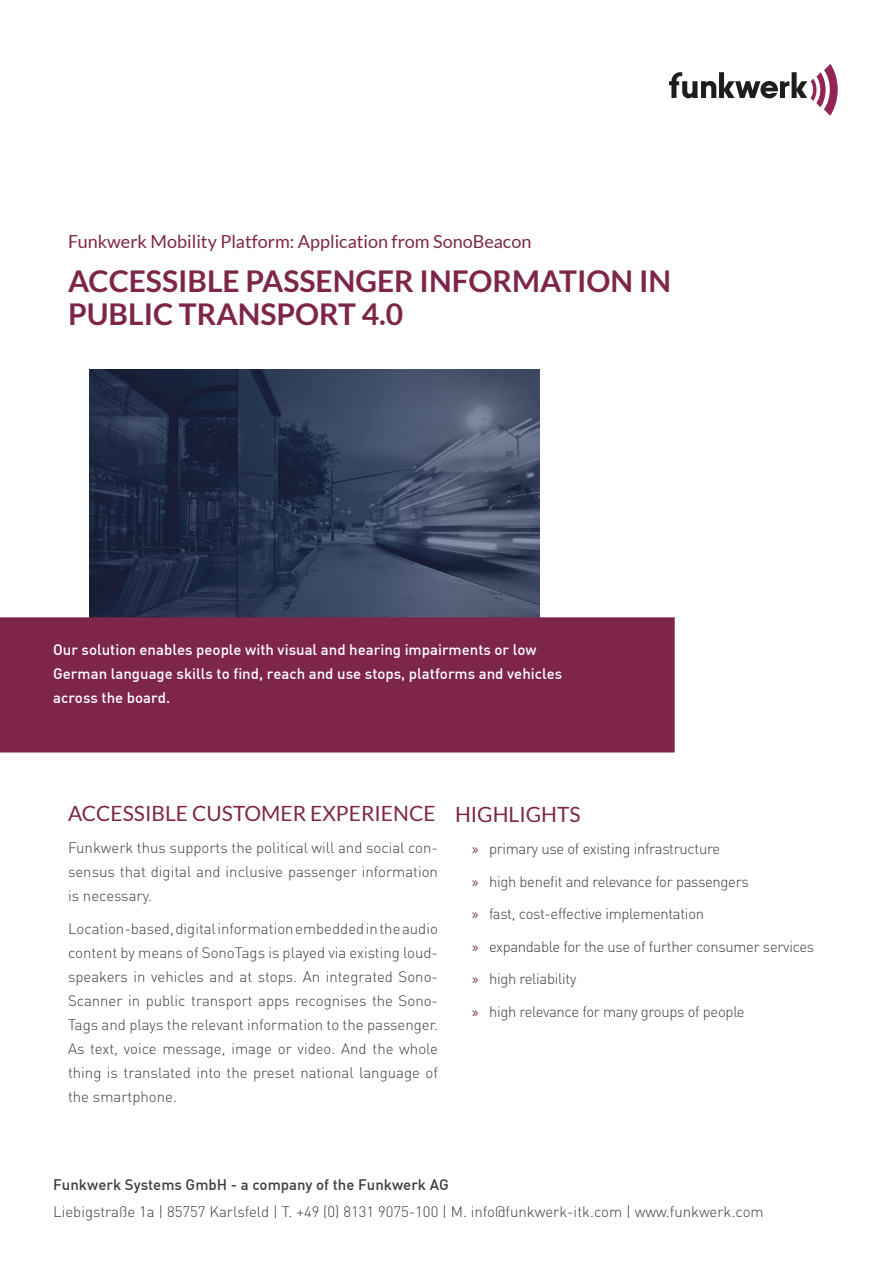
<style>
.page{position:relative;width:893px;height:1263px;background:#fff}
.page>*{position:absolute;margin:0;border:0;box-sizing:border-box;transform-origin:0 0}
.t1{font:700 30px/33px "Lato";color:#7e2649}
.t2{font:21px "Lato";color:#7e2649}
.t3{font:18px "Lato";color:#7e2649}
.t4{font:300 15px/24px "DIN";color:#3d3d3c;text-align:justify}
.t5{font:300 15px/32.5px "DIN";letter-spacing:-.02em;color:#3c3c3c}
.t6{font:500 15px/24px "DIN";color:#fff}
.t7{font:500 15px "DIN";color:#3d3d3c}
.s1{font-family:"Myriad Pro";font-weight:400;color:#7e2649}
.s2{color:#3d3d3c}
</style>
<div class="page">
<svg style="left:669px;top:64px;width:169px;height:52px"></svg>
<img style="left:89px;top:369px;width:450px;height:248px">
<div style="left:0;top:617px;width:675px;height:135px;background:#7e2649"></div>
<p class="t3" style="left:68px;top:232px;width:465px">Funkwerk Mobility Platform: Application from SonoBeacon</p>
<h1 class="t1" style="left:68px;top:264px;width:605px">ACCESSIBLE PASSENGER INFORMATION IN<br>PUBLIC TRANSPORT 4.0</h1>
<p class="t6" style="left:53px;top:637px;width:511px">Our solution enables people with visual and hearing impairments or low<br>German language skills to find, reach and use stops, platforms and vehicles across the board.</p>
<h2 class="t2" style="left:68px;top:801px;width:369px">ACCESSIBLE CUSTOMER EXPERIENCE</h2>
<p class="t4" style="left:68px;top:835px;width:371px">Funkwerk thus supports the political will and social con&shy;sensus that digital and inclusive passenger information is necessary.</p>
<p class="t4" style="left:68px;top:916px;width:371px">Location-based, digital information embedded in the audio content by means of SonoTags is played via existing loud&shy;speakers in vehicles and at stops. An integrated Sono-Scanner in public transport apps recognises the Sono-Tags and plays the relevant information to the passenger.<br>As text, voice message, image or video. And the whole thing is translated into the preset national language of the smartphone.</p>
<h2 class="t2" style="left:455px;top:802px;width:127px">HIGHLIGHTS</h2>
<p class="t5" style="left:472px;top:832px;width:344px"><span class="s1">»</span> primary use of existing infrastructure<br><span class="s1">»</span> high benefit and relevance for passengers<br><span class="s1">»</span> fast, cost-effective implementation<br><span class="s1">»</span> expandable for the use of further consumer services <span class="s1">»</span> high reliability<br><span class="s1">»</span> <span class="s2">high relevance for many groups of people</span></p>
<p class="t7" style="left:53px;top:1175px;width:397px">Funkwerk Systems GmbH - a company of the Funkwerk AG</p>
<p class="t4" style="left:53px;top:1199px;width:712px">Liebigstraße 1a | 85757 Karlsfeld | T. +49 (0) 8131 9075-100 | M. info@funkwerk-itk.com | www.funkwerk.com</p>
</div>
